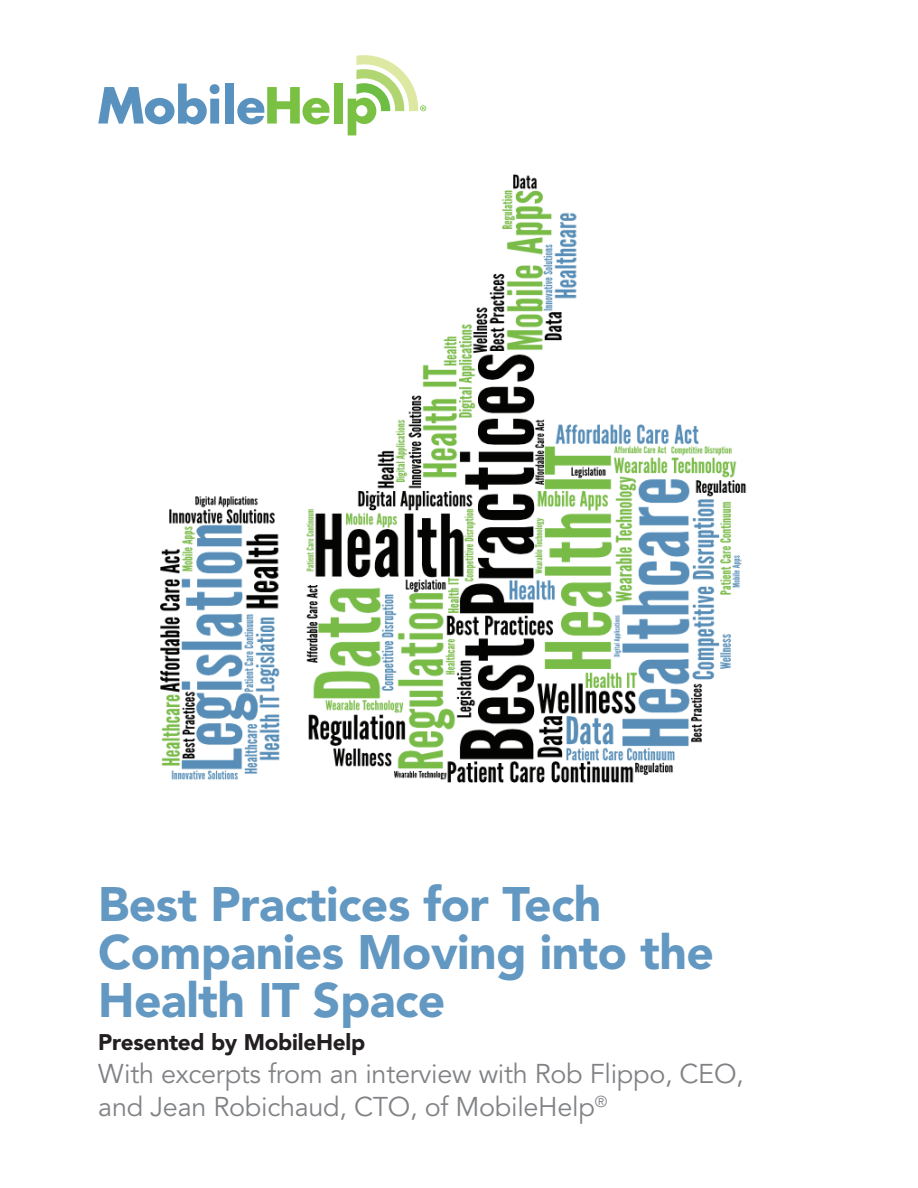
<style>
.page{position:relative;width:918px;height:1188px;background:#fff}
.page>*{position:absolute;margin:0;border:0;box-sizing:border-box;transform-origin:0 0}
.t1{font:900 48px/48px "Avenir";letter-spacing:-.01em;color:#6298c1}
.t2{font:27px/33px "Avenir";letter-spacing:-.01em;color:#808285}
.t3{font:900 22.5px "Avenir";letter-spacing:-.01em;color:#231f20}
</style>
<div class="page">
<img style="left:160px;top:174px;width:587px;height:609px">
<svg style="left:98px;top:84px;width:122px;height:41px"></svg>
<div style="left:225px;top:84px;width:9px;height:40px;background:#5992be"></div>
<svg style="left:237px;top:87px;width:93px;height:37px"></svg>
<div style="left:334px;top:84px;width:9px;height:40px;background:#7ac143"></div>
<svg style="left:348px;top:55px;width:78px;height:80px"></svg>
<h1 class="t1" style="left:98px;top:880px;width:617px">Best Practices for Tech<br>Companies Moving into the<br>Health IT Space</h1>
<p class="t3" style="left:98px;top:1029px;width:269px">Presented by MobileHelp</p>
<p class="t2" style="left:98px;top:1058px;width:647px">With excerpts from an interview with Rob Flippo, CEO, and Jean Robichaud, CTO, of MobileHelp<sup>®</sup></p>
</div>
